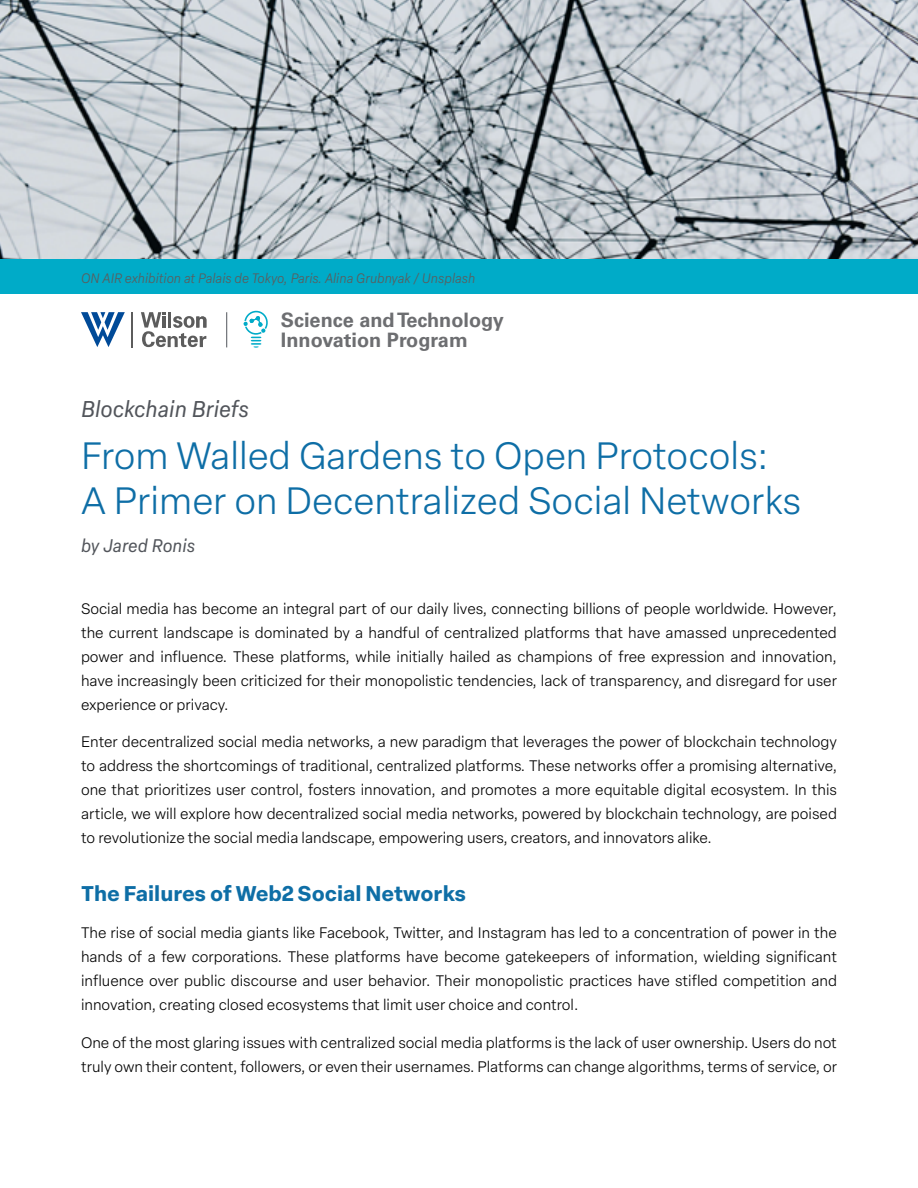
<style>
.page{position:relative;width:918px;height:1188px;background:#fff}
.page>*{position:absolute;margin:0;border:0;box-sizing:border-box;transform-origin:0 0}
.t1{font:300 37.5px/45px "Elza Text";color:#0e6ea6}
.t2{font:italic 22.5px "Elza Text";color:#52555b}
.t3{font:700 21px "Elza Text";color:#0e6ea6}
.t4{font:700 19.95px/19.8px "Univers LT Std";color:#6d6e71}
.t5{font:italic 18px "Elza Text";color:#52555b}
.t6{font:300 15px/24px "Elza Text";color:#000;text-align:justify}
.t7{font:italic 300 13.5px "Elza Text";color:#5c5c5c}
</style>
<div class="page">
<img style="left:0;top:0;width:918px;height:259px">
<div style="left:0;top:259px;width:918px;height:34px;background:#00abc8"></div>
<hr style="left:132px;top:312px;width:1px;height:35px;background:#5c5c5c">
<svg style="left:141px;top:312px;width:65px;height:35px"></svg>
<svg style="left:81px;top:312px;width:44px;height:35px"></svg>
<hr style="left:226px;top:312px;width:1px;height:35px;background:#52555b">
<svg style="left:243px;top:310px;width:25px;height:38px"></svg>
<p class="t7" style="left:81px;top:268px;width:396px">ON AIR exhibition at Palais de Tokyo, Paris. Alina Grubnyak / Unsplash</p>
<h2 class="t2" style="left:81px;top:392px;width:170px">Blockchain Briefs</h2>
<h3 class="t4" style="left:281px;top:310px;width:225px">Science and Technology<br>Innovation Program</h3>
<h1 class="t1" style="left:81px;top:431px;width:722px">From Walled Gardens to Open Protocols:<br>A Primer on Decentralized Social Networks</h1>
<p class="t5" style="left:81px;top:533px;width:116px">by Jared Ronis</p>
<p class="t6" style="left:81px;top:596px;width:758px">Social media has become an integral part of our daily lives, connecting billions of people worldwide. However, the current landscape is dominated by a handful of centralized platforms that have amassed unprecedented power and influence. These platforms, while initially hailed as champions of free expression and innovation, have increasingly been criticized for their monopolistic tendencies, lack of transparency, and disregard for user experience or privacy.</p>
<p class="t6" style="left:81px;top:729px;width:758px">Enter decentralized social media networks, a new paradigm that leverages the power of blockchain technology to address the shortcomings of traditional, centralized platforms. These networks offer a promising alternative, one that prioritizes user control, fosters innovation, and promotes a more equitable digital ecosystem. In this article, we will explore how decentralized social media networks, powered by blockchain technology, are poised to revolutionize the social media landscape, empowering users, creators, and innovators alike.</p>
<h3 class="t3" style="left:81px;top:877px;width:387px">The Failures of Web2 Social Networks</h3>
<p class="t6" style="left:81px;top:920px;width:758px">The rise of social media giants like Facebook, Twitter, and Instagram has led to a concentration of power in the hands of a few corporations. These platforms have become gatekeepers of information, wielding significant influence over public discourse and user behavior. Their monopolistic practices have stifled competition and innovation, creating closed ecosystems that limit user choice and control.</p>
<p class="t6" style="left:81px;top:1030px;width:758px">One of the most glaring issues with centralized social media platforms is the lack of user ownership. Users do not truly own their content, followers, or even their usernames. Platforms can change algorithms, terms of service, or</p>
</div>
